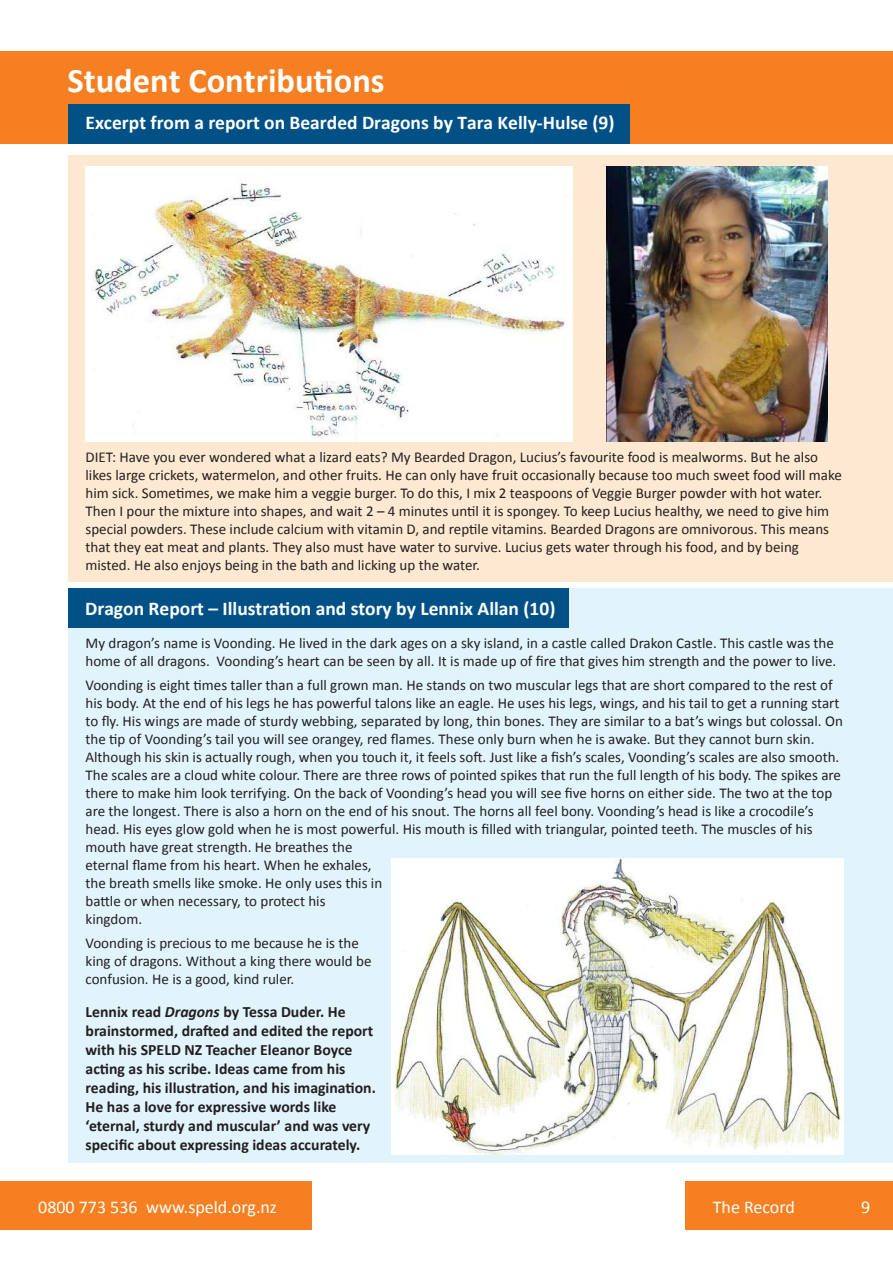
<style>
.page{position:relative;width:893px;height:1263px;background:#fff}
.page>*{position:absolute;margin:0;border:0;box-sizing:border-box;transform-origin:0 0}
.t1{font:700 34.5px "Calibri";color:#fff}
.t2{font:700 19.5px "Calibri";color:#fff}
.t3{font:18px "Calibri";color:#fff}
.t4{font:700 15.75px/18.9px "Calibri";color:#231f20}
.t5{font:15px/18px "Calibri";color:#231f20}
.s1{font-style:italic}
</style>
<div class="page">
<div style="left:68px;top:588px;width:825px;height:575px;background:#e1f4fc"></div>
<div style="left:68px;top:588px;width:500px;height:39px;background:#015187"></div>
<div style="left:68px;top:155px;width:825px;height:426px;background:#fde9d2"></div>
<div style="left:686px;top:1181px;width:207px;height:48px;background:#f57f21"></div>
<div style="left:0;top:1181px;width:312px;height:48px;background:#f57f21"></div>
<div style="left:0;top:51px;width:893px;height:93px;background:#f57f21"></div>
<div style="left:68px;top:104px;width:561px;height:40px;background:#015187"></div>
<img style="left:607px;top:167px;width:221px;height:274px">
<img style="left:86px;top:167px;width:486px;height:274px">
<img style="left:391px;top:858px;width:452px;height:296px">
<h1 class="t1" style="left:67px;top:58px;width:319px">Student Contributions</h1>
<h2 class="t2" style="left:86px;top:110px;width:530px">Excerpt from a report on Bearded Dragons by Tara Kelly-Hulse (9)</h2>
<p class="t5" style="left:86px;top:448px;width:758px">DIET: Have you ever wondered what a lizard eats? My Bearded Dragon, Lucius’s favourite food is mealworms. But he also likes large crickets, watermelon, and other fruits. He can only have fruit occasionally because too much sweet food will make him sick. Sometimes, we make him a veggie burger. To do this, I mix 2 teaspoons of Veggie Burger powder with hot water.<br>Then I pour the mixture into shapes, and wait 2 – 4 minutes until it is spongey. To keep Lucius healthy, we need to give him special powders. These include calcium with vitamin D, and reptile vitamins. Bearded Dragons are omnivorous. This means that they eat meat and plants. They also must have water to survive. Lucius gets water through his food, and by being misted. He also enjoys being in the bath and licking up the water.</p>
<h2 class="t2" style="left:85px;top:595px;width:472px">Dragon Report – Illustration and story by Lennix Allan (10)</h2>
<p class="t5" style="left:86px;top:634px;width:752px">My dragon’s name is Voonding. He lived in the dark ages on a sky island, in a castle called Drakon Castle. This castle was the home of all dragons. Voonding’s heart can be seen by all. It is made up of fire that gives him strength and the power to live.</p>
<p class="t5" style="left:86px;top:676px;width:759px">Voonding is eight times taller than a full grown man. He stands on two muscular legs that are short compared to the rest of his body. At the end of his legs he has powerful talons like an eagle. He uses his legs, wings, and his tail to get a running start to fly. His wings are made of sturdy webbing, separated by long, thin bones. They are similar to a bat’s wings but colossal. On the tip of Voonding’s tail you will see orangey, red flames. These only burn when he is awake. But they cannot burn skin.<br>Although his skin is actually rough, when you touch it, it feels soft. Just like a fish’s scales, Voonding’s scales are also smooth.<br>The scales are a cloud white colour. There are three rows of pointed spikes that run the full length of his body. The spikes are there to make him look terrifying. On the back of Voonding’s head you will see five horns on either side. The two at the top are the longest. There is also a horn on the end of his snout. The horns all feel bony. Voonding’s head is like a crocodile’s head. His eyes glow gold when he is most powerful. His mouth is filled with triangular, pointed teeth. The muscles of his mouth have great strength. He breathes the<br>eternal flame from his heart. When he exhales,<br>the breath smells like smoke. He only uses this in<br>battle or when necessary, to protect his<br>kingdom.</p>
<p class="t5" style="left:86px;top:934px;width:287px">Voonding is precious to me because he is the king of dragons. Without a king there would be confusion. He is a good, kind ruler.</p>
<p class="t4" style="left:86px;top:1002px;width:292px">Lennix read <span class="s1">Dragons</span> by Tessa Duder. He brainstormed, drafted and edited the report with his SPELD NZ Teacher Eleanor Boyce acting as his scribe. Ideas came from his reading, his illustration, and his imagination.<br>He has a love for expressive words like ‘eternal, sturdy and muscular’ and was very specific about expressing ideas accurately.</p>
<p class="t3" style="left:38px;top:1195px;width:240px">0800 773 536 www.speld.org.nz</p>
<p class="t3" style="left:713px;top:1195px;width:84px">The Record</p>
<p class="t3" style="left:861px;top:1195px;width:11px">9</p>
</div>
